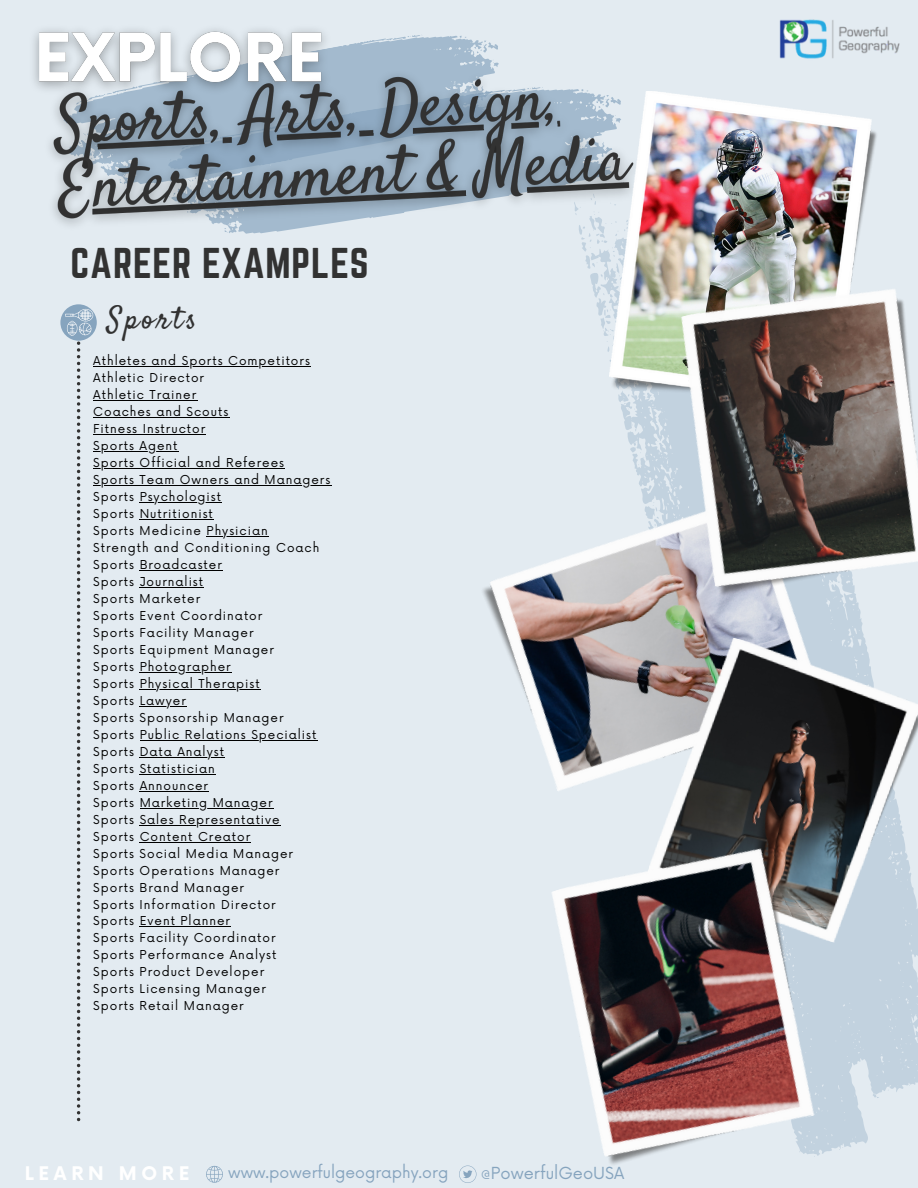
<style>
.page{position:relative;width:918px;height:1188px;background:#e3ebf1}
.page>*{position:absolute;margin:0;border:0;box-sizing:border-box;transform-origin:0 0}
.t1{font:37.65px "Norwester";letter-spacing:.02em;color:#323232}
.t2{font:31.05px "Satisfy";letter-spacing:.1em;color:#323232}
.t3{font:700 18.3px "Now";letter-spacing:.255em;color:#fff}
.t4{font:16.2px "Now";color:#86a4be}
.t5{font:15.6px "Now";color:#86a4be}
.t6{font:12px "Now";letter-spacing:.08em;color:#000}
</style>
<div class="page">
<svg style="left:77px;top:342px;width:3px;height:779px"></svg>
<svg style="left:582px;top:240px;width:336px;height:904px"></svg>
<svg style="left:337px;top:35px;width:137px;height:14px;fill:#a3bace"></svg>
<svg style="left:460px;top:36px;width:6px;height:2px"></svg>
<svg style="left:386px;top:35px;width:37px;height:6px"></svg>
<svg style="left:474px;top:40px;width:24px;height:9px"></svg>
<img style="left:483px;top:464px;width:367px;height:358px">
<img style="left:641px;top:631px;width:277px;height:320px">
<svg style="left:60px;top:304px;width:37px;height:37px"></svg>
<svg style="left:65px;top:309px;width:28px;height:27px"></svg>
<svg style="left:206px;top:1166px;width:17px;height:17px"></svg>
<svg style="left:459px;top:1166px;width:17px;height:17px"></svg>
<img style="left:779px;top:19px;width:121px;height:40px">
<hr style="left:93px;top:366px;width:218px;height:1px;background:#000">
<hr style="left:93px;top:400px;width:104px;height:1px;background:#000">
<hr style="left:93px;top:417px;width:136px;height:1px;background:#000">
<hr style="left:93px;top:434px;width:113px;height:1px;background:#000">
<hr style="left:93px;top:451px;width:86px;height:1px;background:#000">
<hr style="left:93px;top:468px;width:192px;height:1px;background:#000">
<hr style="left:93px;top:485px;width:238px;height:1px;background:#000">
<hr style="left:140px;top:502px;width:82px;height:1px;background:#000">
<hr style="left:140px;top:519px;width:74px;height:1px;background:#000">
<hr style="left:207px;top:536px;width:62px;height:1px;background:#000">
<hr style="left:140px;top:570px;width:83px;height:1px;background:#000">
<hr style="left:140px;top:587px;width:64px;height:1px;background:#000">
<hr style="left:140px;top:672px;width:92px;height:1px;background:#000">
<hr style="left:140px;top:689px;width:121px;height:1px;background:#000">
<hr style="left:140px;top:706px;width:47px;height:1px;background:#000">
<hr style="left:140px;top:740px;width:177px;height:1px;background:#000">
<hr style="left:140px;top:757px;width:85px;height:1px;background:#000">
<hr style="left:140px;top:774px;width:76px;height:1px;background:#000">
<hr style="left:140px;top:791px;width:69px;height:1px;background:#000">
<hr style="left:140px;top:808px;width:134px;height:1px;background:#000">
<hr style="left:140px;top:825px;width:141px;height:1px;background:#000">
<hr style="left:140px;top:842px;width:111px;height:1px;background:#000">
<hr style="left:140px;top:926px;width:91px;height:1px;background:#000">
<img style="left:34px;top:29px;width:303px;height:52px">
<img style="left:35px;top:49px;width:618px;height:191px">
<img style="left:552px;top:822px;width:302px;height:343px">
<img style="left:609px;top:92px;width:269px;height:313px">
<img style="left:648px;top:262px;width:270px;height:352px">
<p class="t1" style="left:71px;top:240px;width:300px">CAREER EXAMPLES</p>
<p class="t2" style="left:107px;top:299px;width:91px">Sports</p>
<p class="t6" style="left:93px;top:354px;width:218px">Athletes and Sports Competitors</p>
<p class="t6" style="left:93px;top:371px;width:112px">Athletic Director</p>
<p class="t6" style="left:93px;top:388px;width:105px">Athletic Trainer</p>
<p class="t6" style="left:93px;top:405px;width:137px">Coaches and Scouts</p>
<p class="t6" style="left:93px;top:422px;width:113px">Fitness Instructor</p>
<p class="t6" style="left:93px;top:439px;width:86px">Sports Agent</p>
<p class="t6" style="left:93px;top:456px;width:192px">Sports Official and Referees</p>
<p class="t6" style="left:93px;top:473px;width:239px">Sports Team Owners and Managers</p>
<p class="t6" style="left:93px;top:490px;width:129px">Sports Psychologist</p>
<p class="t6" style="left:93px;top:507px;width:121px">Sports Nutritionist</p>
<p class="t6" style="left:93px;top:524px;width:176px">Sports Medicine Physician</p>
<p class="t6" style="left:93px;top:541px;width:228px">Strength and Conditioning Coach</p>
<p class="t6" style="left:93px;top:558px;width:130px">Sports Broadcaster</p>
<p class="t6" style="left:93px;top:575px;width:111px">Sports Journalist</p>
<p class="t6" style="left:93px;top:592px;width:108px">Sports Marketer</p>
<p class="t6" style="left:93px;top:609px;width:171px">Sports Event Coordinator</p>
<p class="t6" style="left:93px;top:626px;width:162px">Sports Facility Manager</p>
<p class="t6" style="left:93px;top:643px;width:182px">Sports Equipment Manager</p>
<p class="t6" style="left:93px;top:660px;width:139px">Sports Photographer</p>
<p class="t6" style="left:93px;top:677px;width:168px">Sports Physical Therapist</p>
<p class="t6" style="left:93px;top:694px;width:94px">Sports Lawyer</p>
<p class="t6" style="left:93px;top:711px;width:192px">Sports Sponsorship Manager</p>
<p class="t6" style="left:93px;top:728px;width:225px">Sports Public Relations Specialist</p>
<p class="t6" style="left:93px;top:745px;width:132px">Sports Data Analyst</p>
<p class="t6" style="left:93px;top:762px;width:123px">Sports Statistician</p>
<p class="t6" style="left:93px;top:779px;width:116px">Sports Announcer</p>
<p class="t6" style="left:93px;top:796px;width:181px">Sports Marketing Manager</p>
<p class="t6" style="left:93px;top:813px;width:188px">Sports Sales Representative</p>
<p class="t6" style="left:93px;top:829px;width:159px">Sports Content Creator</p>
<p class="t6" style="left:93px;top:846px;width:201px">Sports Social Media Manager</p>
<p class="t6" style="left:93px;top:863px;width:188px">Sports Operations Manager</p>
<p class="t6" style="left:93px;top:880px;width:152px">Sports Brand Manager</p>
<p class="t6" style="left:93px;top:897px;width:184px">Sports Information Director</p>
<p class="t6" style="left:93px;top:914px;width:138px">Sports Event Planner</p>
<p class="t6" style="left:93px;top:931px;width:184px">Sports Facility Coordinator</p>
<p class="t6" style="left:93px;top:948px;width:185px">Sports Performance Analyst</p>
<p class="t6" style="left:93px;top:965px;width:172px">Sports Product Developer</p>
<p class="t6" style="left:93px;top:982px;width:174px">Sports Licensing Manager</p>
<p class="t6" style="left:93px;top:999px;width:152px">Sports Retail Manager</p>
<p class="t3" style="left:25px;top:1164px;width:166px">LEARN MORE</p>
<p class="t5" style="left:228px;top:1164px;width:222px">www.powerfulgeography.org</p>
<p class="t4" style="left:481px;top:1164px;width:145px">@PowerfulGeoUSA</p>
</div>
